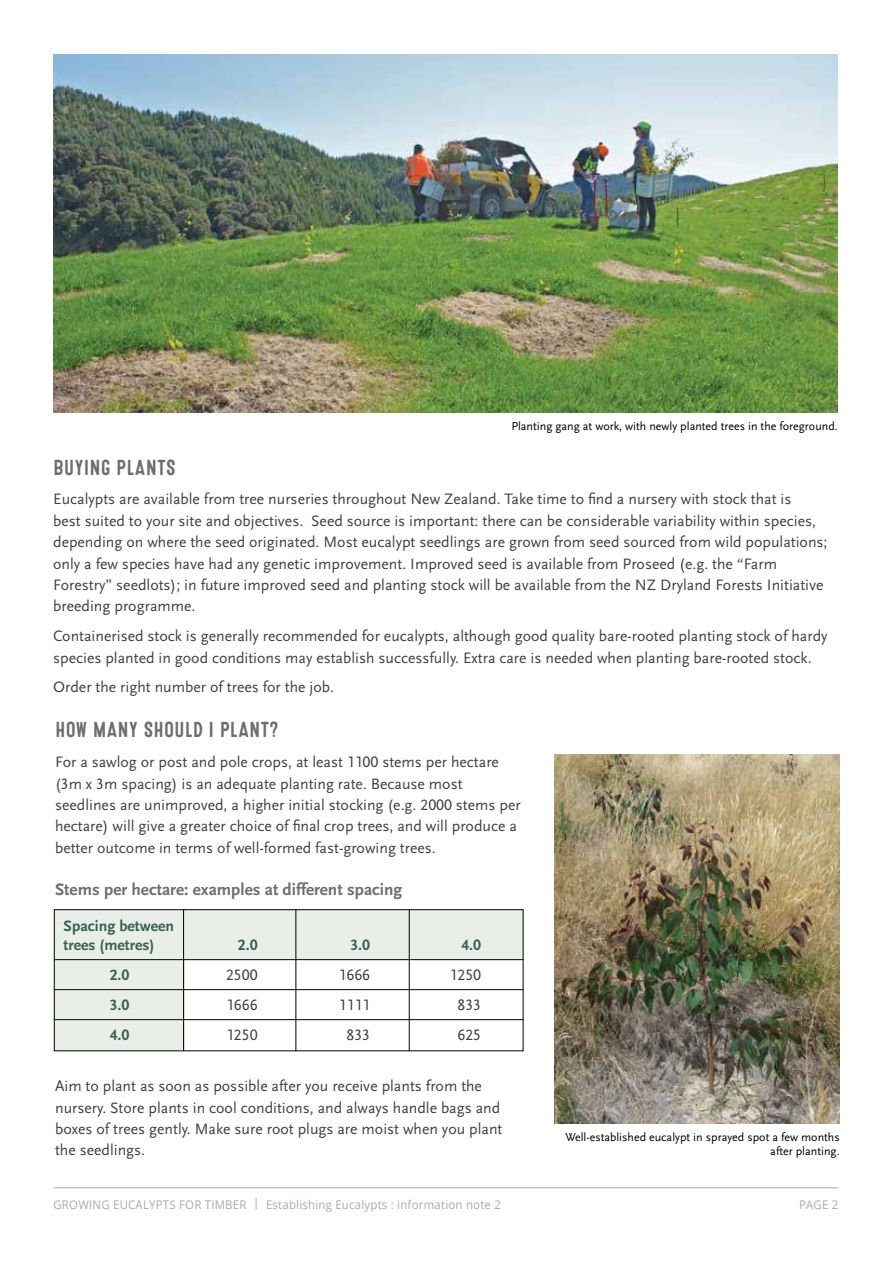
<style>
.page{position:relative;width:893px;height:1263px;background:#fff}
.page>*{position:absolute;margin:0;border:0;box-sizing:border-box;transform-origin:0 0}
.t1{font:21.75px "Microbrew One";color:#6d6e71}
.t2{font:700 17.25px "Scala Sans LF";color:#6d6e71}
.t3{font:15.75px/21.3px "Scala Sans LF";color:#414042}
.t4{font:700 15.75px/18.9px "Scala Sans LF";color:#376155}
.t5{font:12px/14.4px "Scala Sans LF";color:#000;text-align:right}
.t6{font:12px "Open Sans";letter-spacing:.02em;color:#a7a9ac;scale:.95 1}
</style>
<div class="page">
<img style="left:53px;top:54px;width:785px;height:358px">
<div style="left:54px;top:909px;width:130px;height:142px;background:#eaeee9"></div>
<div style="left:183px;top:909px;width:340px;height:51px;background:#eaeee9"></div>
<hr style="left:54px;top:959px;width:469px;height:1px;background:#000">
<hr style="left:54px;top:989px;width:469px;height:1px;background:#000">
<hr style="left:54px;top:1019px;width:469px;height:1px;background:#000">
<div style="left:54px;top:909px;width:469px;height:142px;border:1px solid #000"></div>
<hr style="left:183px;top:909px;width:1px;height:142px;background:#000">
<hr style="left:409px;top:909px;width:1px;height:142px;background:#000">
<hr style="left:296px;top:909px;width:1px;height:142px;background:#000">
<hr style="left:53px;top:1187px;width:785px;height:1px;background:#a7a9ac">
<img style="left:555px;top:755px;width:285px;height:369px">
<p class="t5" style="left:511px;top:418px;width:328px">Planting gang at work, with newly planted trees in the foreground.</p>
<h1 class="t1" style="left:53px;top:455px;width:124px">BUYING PLANTS</h1>
<p class="t3" style="left:53px;top:489px;width:776px">Eucalypts are available from tree nurseries throughout New Zealand. Take time to find a nursery with stock that is<br>best suited to your site and objectives. Seed source is important: there can be considerable variability within species, depending on where the seed originated. Most eucalypt seedlings are grown from seed sourced from wild populations; only a few species have had any genetic improvement. Improved seed is available from Proseed (e.g. the “Farm Forestry” seedlots); in future improved seed and planting stock will be available from the NZ Dryland Forests Initiative breeding programme.</p>
<p class="t3" style="left:53px;top:625px;width:776px">Containerised stock is generally recommended for eucalypts, although good quality bare-rooted planting stock of hardy species planted in good conditions may establish successfully. Extra care is needed when planting bare-rooted stock.</p>
<p class="t3" style="left:53px;top:677px;width:282px">Order the right number of trees for the job.</p>
<h1 class="t1" style="left:55px;top:717px;width:225px">HOW MANY SHOULD I PLANT?</h1>
<p class="t3" style="left:55px;top:751px;width:467px">For a sawlog or post and pole crops, at least 1100 stems per hectare (3m x 3m spacing) is an adequate planting rate. Because most seedlines are unimproved, a higher initial stocking (e.g. 2000 stems per hectare) will give a greater choice of final crop trees, and will produce a better outcome in terms of well-formed fast-growing trees.</p>
<p class="t2" style="left:55px;top:879px;width:349px">Stems per hectare: examples at different spacing</p>
<p class="t4" style="left:64px;top:917px;width:112px">Spacing between trees (metres)</p>
<p class="t4" style="left:238px;top:936px;width:21px">2.0</p>
<p class="t4" style="left:350px;top:936px;width:21px">3.0</p>
<p class="t4" style="left:461px;top:936px;width:21px">4.0</p>
<p class="t4" style="left:110px;top:965px;width:21px">2.0</p>
<p class="t3" style="left:226px;top:964px;width:33px">2500</p>
<p class="t3" style="left:339px;top:964px;width:33px">1666</p>
<p class="t3" style="left:450px;top:964px;width:33px">1250</p>
<p class="t4" style="left:110px;top:995px;width:21px">3.0</p>
<p class="t3" style="left:226px;top:994px;width:33px">1666</p>
<p class="t3" style="left:339px;top:994px;width:33px">1111</p>
<p class="t3" style="left:457px;top:994px;width:25px">833</p>
<p class="t4" style="left:110px;top:1025px;width:21px">4.0</p>
<p class="t3" style="left:226px;top:1024px;width:33px">1250</p>
<p class="t3" style="left:346px;top:1024px;width:25px">833</p>
<p class="t3" style="left:457px;top:1024px;width:25px">625</p>
<p class="t3" style="left:55px;top:1075px;width:449px">Aim to plant as soon as possible after you receive plants from the nursery. Store plants in cool conditions, and always handle bags and boxes of trees gently. Make sure root plugs are moist when you plant the seedlings.</p>
<p class="t5" style="left:565px;top:1130px;width:276px">Well-established eucalypt in sprayed spot a few months after planting.</p>
<p class="t6" style="left:53px;top:1196px;width:473px">GROWING EUCALYPTS FOR TIMBER | Establishing Eucalypts : information note 2</p>
<p class="t6" style="left:799px;top:1196px;width:43px">PAGE 2</p>
</div>
